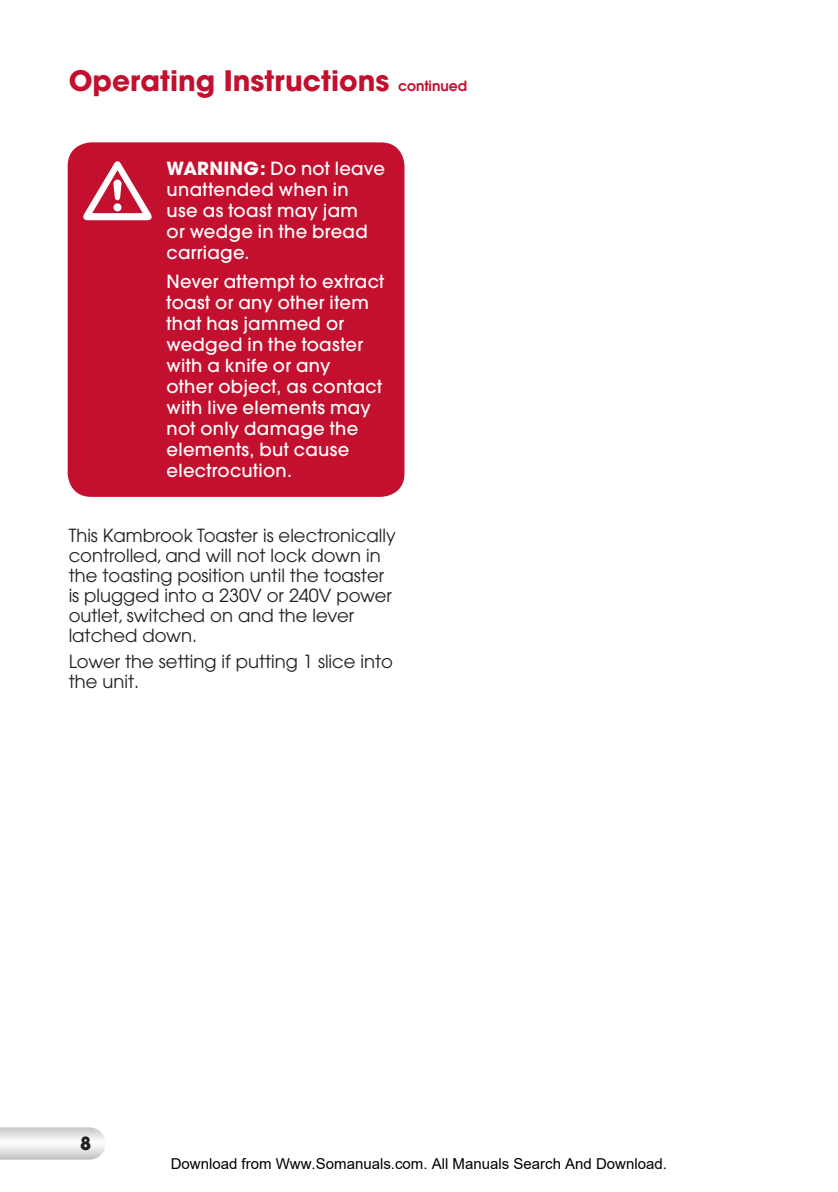
<style>
.page{position:relative;width:838px;height:1192px;background:#fff}
.page>*{position:absolute;margin:0;border:0;box-sizing:border-box;transform-origin:0 0}
.t1{font:700 28px "Avant Garde";color:#c3102f}
.t2{font:500 18px/21px "Avant Garde";letter-spacing:.015em;color:#fff}
.t3{font:18px/20px "Avant Garde";color:#231f20}
.t4{font:700 18px "Avant Garde";color:#231f20}
.t5{font:15px "Arial";color:#000}
.s1{font-weight:600;font-size:14px}
.s2{font-weight:700}
</style>
<div class="page">
<svg style="left:0;top:1127px;width:105px;height:32px"></svg>
<div style="left:69px;top:143px;width:334px;height:353px;background:#c3102f;border-radius:23px"></div>
<div style="left:68px;top:142px;width:336px;height:355px;border:2px solid #c3102f;border-radius:23px"></div>
<svg style="left:83px;top:161px;width:68px;height:59px"></svg>
<h1 class="t1" style="left:69px;top:62px;width:399px">Operating Instructions <span class="s1">continued</span></h1>
<p class="t2" style="left:166px;top:158px;width:220px"><span class="s2">WARNING:</span> Do not leave unattended when in<br>use as toast may jam<br>or wedge in the bread carriage.</p>
<p class="t2" style="left:166px;top:271px;width:219px">Never attempt to extract toast or any other item that has jammed or wedged in the toaster with a knife or any<br>other object, as contact with live elements may not only damage the elements, but cause electrocution.</p>
<p class="t3" style="left:69px;top:525px;width:328px">This Kambrook Toaster is electronically controlled, and will not lock down in the toasting position until the toaster is plugged into a 230V or 240V power outlet, switched on and the lever latched down.</p>
<p class="t3" style="left:69px;top:651px;width:326px">Lower the setting if putting 1 slice into the unit.</p>
<p class="t4" style="left:80px;top:1131px;width:13px">8</p>
<p class="t5" style="left:171px;top:1155px;width:497px">Download from Www.Somanuals.com. All Manuals Search And Download.</p>
</div>
